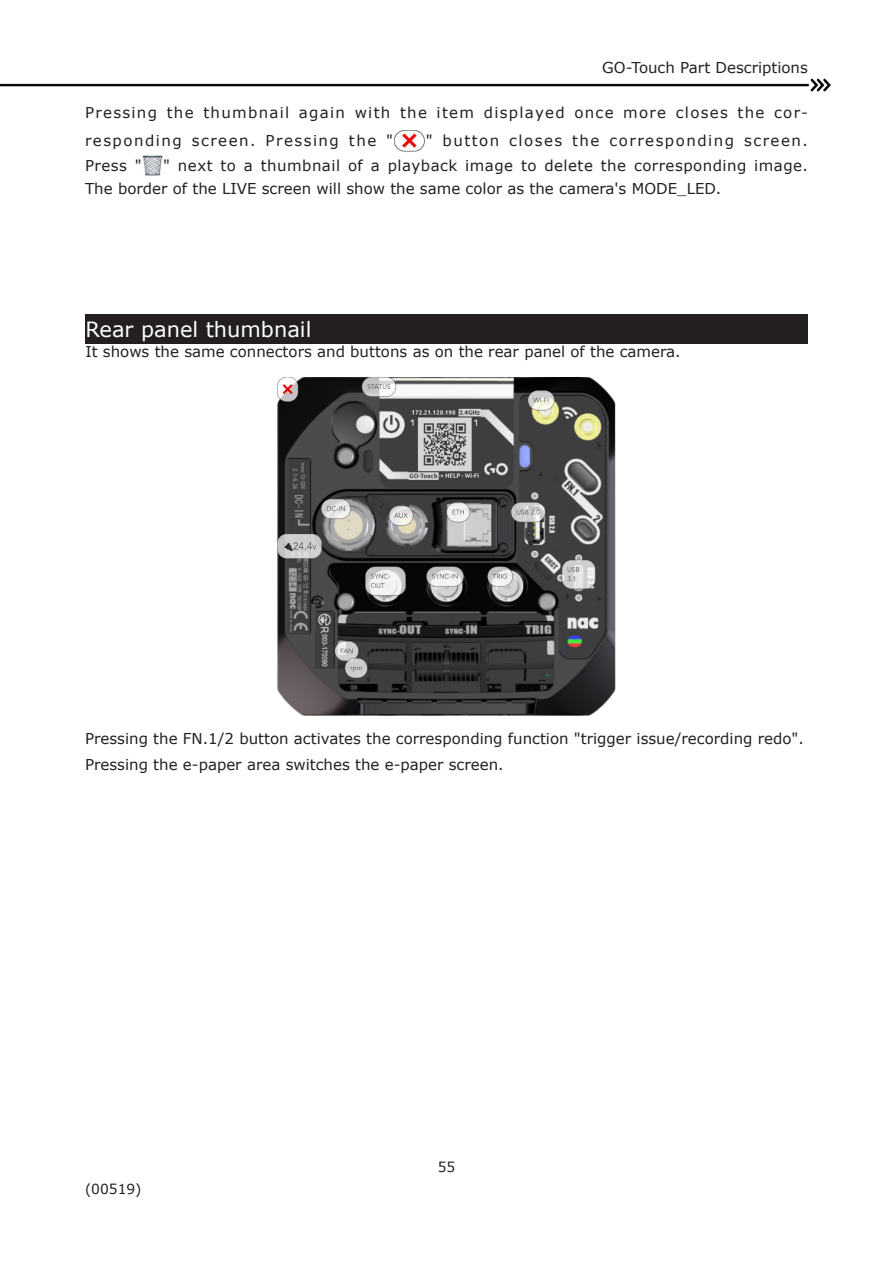
<style>
.page{position:relative;width:893px;height:1263px;background:#fff}
.page>*{position:absolute;margin:0;border:0;box-sizing:border-box;transform-origin:0 0}
.基本段落_英語{font:21px "Verdana";color:#fff}
.基本段落_英語-2{font:15px/25.5px "Verdana";color:#231f20}
.基本段落_英語-3{font:15px/23px "Verdana";letter-spacing:.025em;color:#231f20}
.基本段落_英語-4{font:15px/28.7px "Verdana";letter-spacing:.085em;color:#231f20}
.基本段落_英語-5{font:15px "Verdana";letter-spacing:.1em;color:#231f20}
.t1{font:13.8px "Verdana";color:#231f20}
</style>
<div class="page">
<img style="left:278px;top:378px;width:338px;height:338px">
<img style="left:395px;top:130px;width:29px;height:21px">
<img style="left:142px;top:156px;width:21px;height:20px">
<div style="left:85px;top:314px;width:723px;height:30px;background:#231f20"></div>
<img style="left:0;top:79px;width:831px;height:12px">
<p class="基本段落_英語-2" style="left:602px;top:55px;width:207px">GO-Touch Part Descriptions</p>
<p class="基本段落_英語-4" style="left:85px;top:98px;width:724px">Pressing the thumbnail again with the item displayed once more closes the cor&shy;responding screen. Pressing the "</p>
<p class="基本段落_英語-5" style="left:426px;top:130px;width:384px">" button closes the corresponding screen.</p>
<p class="基本段落_英語-3" style="left:85px;top:154px;width:724px;text-indent:78px">" next to a thumbnail of a playback image to delete the corresponding image.<br>The border of the LIVE screen will show the same color as the camera's MODE_LED.</p>
<p class="基本段落_英語-2" style="left:85px;top:153px;width:58px">Press "</p>
<p class="基本段落_英語" style="left:85px;top:314px;width:228px">Rear panel thumbnail</p>
<p class="基本段落_英語-2" style="left:85px;top:338px;width:597px">It shows the same connectors and buttons as on the rear panel of the camera.</p>
<p class="基本段落_英語-2" style="left:85px;top:726px;width:720px">Pressing the FN.1/2 button activates the corresponding function "trigger issue/recording redo".<br>Pressing the e-paper area switches the e-paper screen.</p>
<p class="t1" style="left:85px;top:1179px;width:58px">(00519)</p>
<p class="t1" style="left:438px;top:1158px;width:19px">55</p>
</div>
